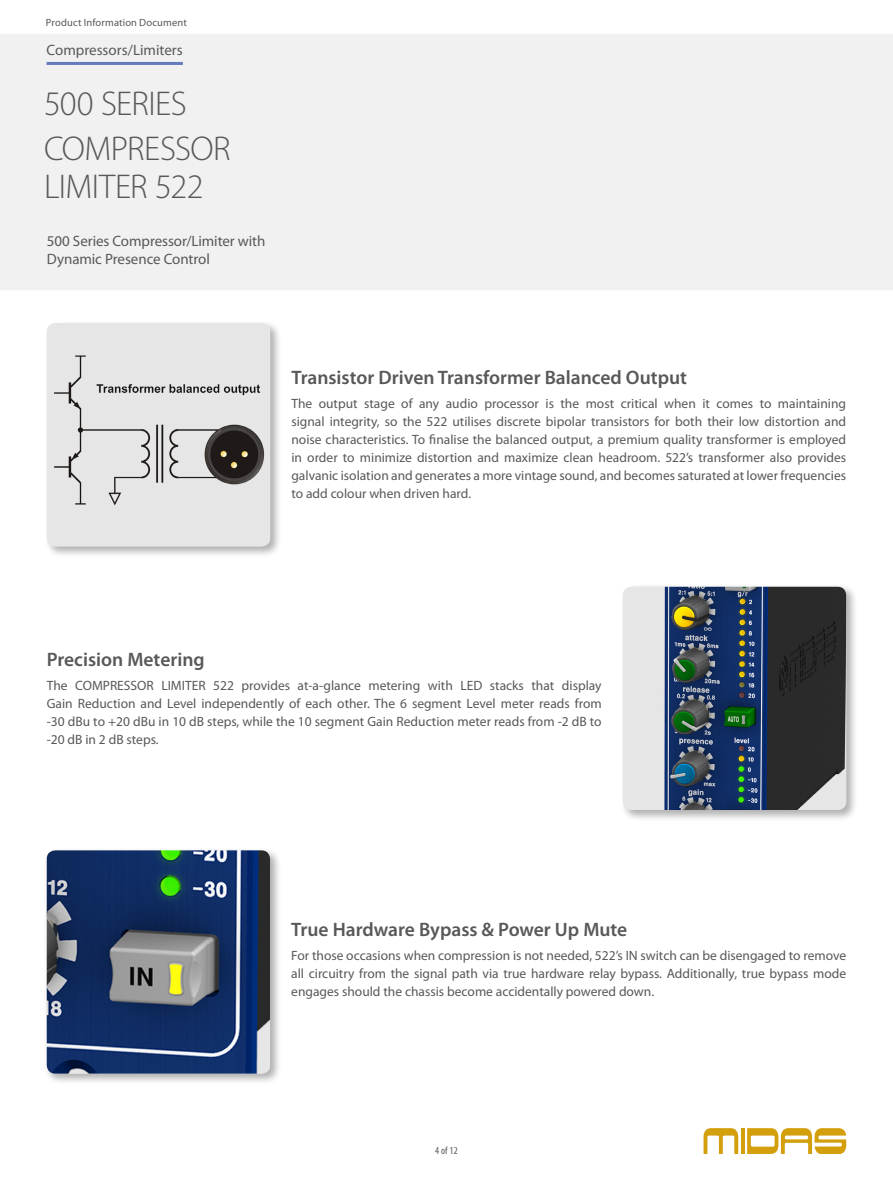
<style>
.page{position:relative;width:893px;height:1188px;background:#fff}
.page>*{position:absolute;margin:0;border:0;box-sizing:border-box;transform-origin:0 0}
.t1{font:300 34.5px/44.8px "Myriad Pro";letter-spacing:-.015em;color:#57585a}
._09_Body_Header_1{font:600 19.5px "Myriad Pro";color:#57585a}
.t2{font:15px/18px "Myriad Pro";letter-spacing:-.005em;color:#57585a}
._08_Standard_Text{font:13.5px/18px "Myriad Pro";color:#57585a;text-align:justify}
.t3{font:10.5px "Myriad Pro";letter-spacing:.015em;color:#57585a}
.t4{font:condensed 10.5px "Myriad Pro";color:#57585a}
</style>
<div class="page">
<hr style="left:47px;top:62px;width:136px;height:3px;background:#647bbd">
<svg style="left:703px;top:1128px;width:143px;height:26px"></svg>
<div style="left:620px;top:584px;width:237px;height:237px;background:#231f20;opacity:.35"></div>
<img style="left:623px;top:587px;width:223px;height:223px">
<div style="left:44px;top:847px;width:237px;height:238px;background:#231f20;opacity:.35"></div>
<img style="left:47px;top:850px;width:223px;height:224px">
<div style="left:44px;top:320px;width:237px;height:238px;background:#231f20;opacity:.35"></div>
<img style="left:47px;top:323px;width:223px;height:223px">
<p class="t3" style="left:46px;top:16px;width:142px">Product Information Document</p>
<p class="t2" style="left:47px;top:40px;width:138px">Compressors/Limiters</p>
<h1 class="t1" style="left:44px;top:82px;width:188px">500 SERIES<br>COMPRESSOR</h1>
<h1 class="t1" style="left:44px;top:164px;width:161px">LIMITER 522</h1>
<p class="t2" style="left:47px;top:232px;width:220px">500 Series Compressor/Limiter with<br>Dynamic Presence Control</p>
<p class="_09_Body_Header_1" style="left:291px;top:365px;width:397px">Transistor Driven Transformer Balanced Output</p>
<p class="_08_Standard_Text" style="left:291px;top:394px;width:556px">The output stage of any audio processor is the most critical when it comes to maintaining signal integrity, so the 522 utilises discrete bipolar transistors for both their low distortion and noise characteristics. To finalise the balanced output, a premium quality transformer is employed in order to minimize distortion and maximize clean headroom. 522’s transformer also provides galvanic isolation and generates a more vintage sound, and becomes saturated at lower frequencies to add colour when driven hard.</p>
<p class="_09_Body_Header_1" style="left:47px;top:647px;width:159px">Precision Metering</p>
<p class="_08_Standard_Text" style="left:47px;top:676px;width:556px">The COMPRESSOR LIMITER 522 provides at-a-glance metering with LED stacks that display Gain Reduction and Level independently of each other. The 6 segment Level meter reads from -30 dBu to +20 dBu in 10 dB steps, while the 10 segment Gain Reduction meter reads from -2 dB to -20 dB in 2 dB steps.</p>
<p class="_09_Body_Header_1" style="left:291px;top:917px;width:338px">True Hardware Bypass &amp; Power Up Mute</p>
<p class="_08_Standard_Text" style="left:291px;top:946px;width:556px">For those occasions when compression is not needed, 522’s IN switch can be disengaged to remove all circuitry from the signal path via true hardware relay bypass. Additionally, true bypass mode engages should the chassis become accidentally powered down.</p>
<p class="t4" style="left:435px;top:1144px;width:24px">4 of 12</p>
</div>
